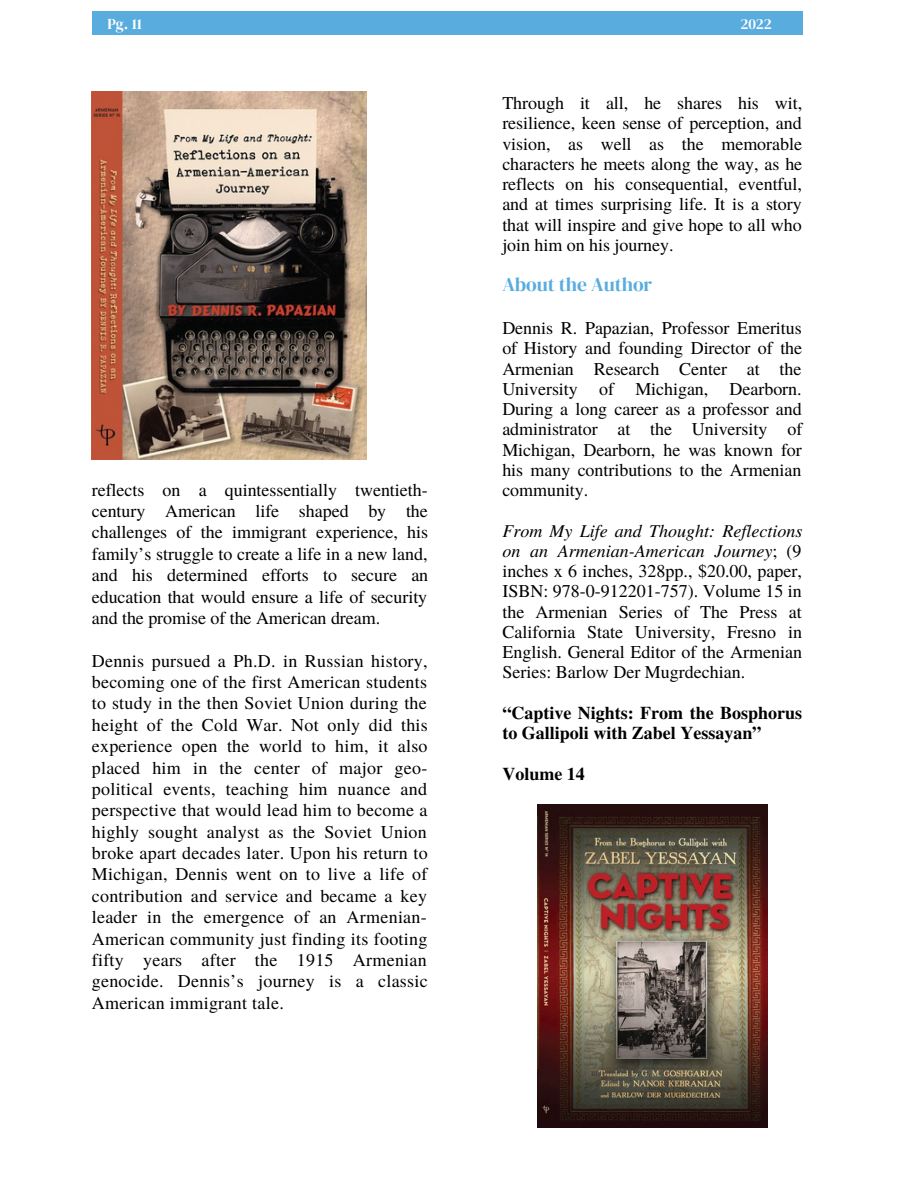
<style>
.page{position:relative;width:918px;height:1188px;background:#fff}
.page>*{position:absolute;margin:0;border:0;box-sizing:border-box;transform-origin:0 0}
.t1{font:19.5px "DM Serif Display";letter-spacing:-.005em;color:#58acde}
.t2{font:18px/21.3px "Te X Gyre Termes";letter-spacing:-.005em;color:#000;text-align:justify}
.t3{font:700 18px/20.2px "Te X Gyre Termes";color:#000}
.t4{font:15px "DM Serif Display";color:#fff}
.s1{font-style:italic}
</style>
<div class="page">
<img style="left:92px;top:92px;width:275px;height:368px">
<img style="left:538px;top:804px;width:229px;height:324px">
<div style="left:92px;top:11px;width:711px;height:24px;background:#58acde"></div>
<p class="t4" style="left:108px;top:13px;width:36px">Pg. 11</p>
<p class="t4" style="left:740px;top:13px;width:33px">2022</p>
<p class="t2" style="left:92px;top:478px;width:338px">reflects on a quintessentially twentieth&shy;century American life shaped by the challenges of the immigrant experience, his family’s struggle to create a life in a new land, and his determined efforts to secure an education that would ensure a life of security and the promise of the American dream.</p>
<p class="t2" style="left:92px;top:649px;width:338px">Dennis pursued a Ph.D. in Russian history, becoming one of the first American students to study in the then Soviet Union during the height of the Cold War. Not only did this experience open the world to him, it also placed him in the center of major geo&shy;political events, teaching him nuance and perspective that would lead him to become a highly sought analyst as the Soviet Union broke apart decades later. Upon his return to Michigan, Dennis went on to live a life of contribution and service and became a key leader in the emergence of an Armenian-American community just finding its footing fifty years after the 1915 Armenian genocide. Dennis’s journey is a classic American immigrant tale.</p>
<p class="t2" style="left:502px;top:92px;width:301px;line-height:20.2px">Through it all, he shares his wit, resilience, keen sense of perception, and vision, as well as the memorable characters he meets along the way, as he reflects on his consequential, eventful, and at times surprising life. It is a story that will inspire and give hope to all who join him on his journey.</p>
<p class="t1" style="left:502px;top:271px;width:151px">About the Author</p>
<p class="t2" style="left:502px;top:317px;width:302px;line-height:20.2px">Dennis R. Papazian, Professor Emeritus of History and founding Director of the Armenian Research Center at the University of Michigan, Dearborn.<br>During a long career as a professor and administrator at the University of Michigan, Dearborn, he was known for his many contributions to the Armenian community.</p>
<p class="t2" style="left:502px;top:520px;width:301px;line-height:20.2px"><span class="s1">From My Life and Thought: Reflections on an Armenian-American Journey</span>; (9 inches x 6 inches, 328pp., $20.00, paper, ISBN: 978-0-912201-757). Volume 15 in the Armenian Series of The Press at California State University, Fresno in English. General Editor of the Armenian Series: Barlow Der Mugrdechian.</p>
<p class="t3" style="left:502px;top:702px;width:301px">“Captive Nights: From the Bosphorus to Gallipoli with Zabel Yessayan”</p>
<p class="t3" style="left:502px;top:763px;width:84px">Volume 14</p>
</div>
